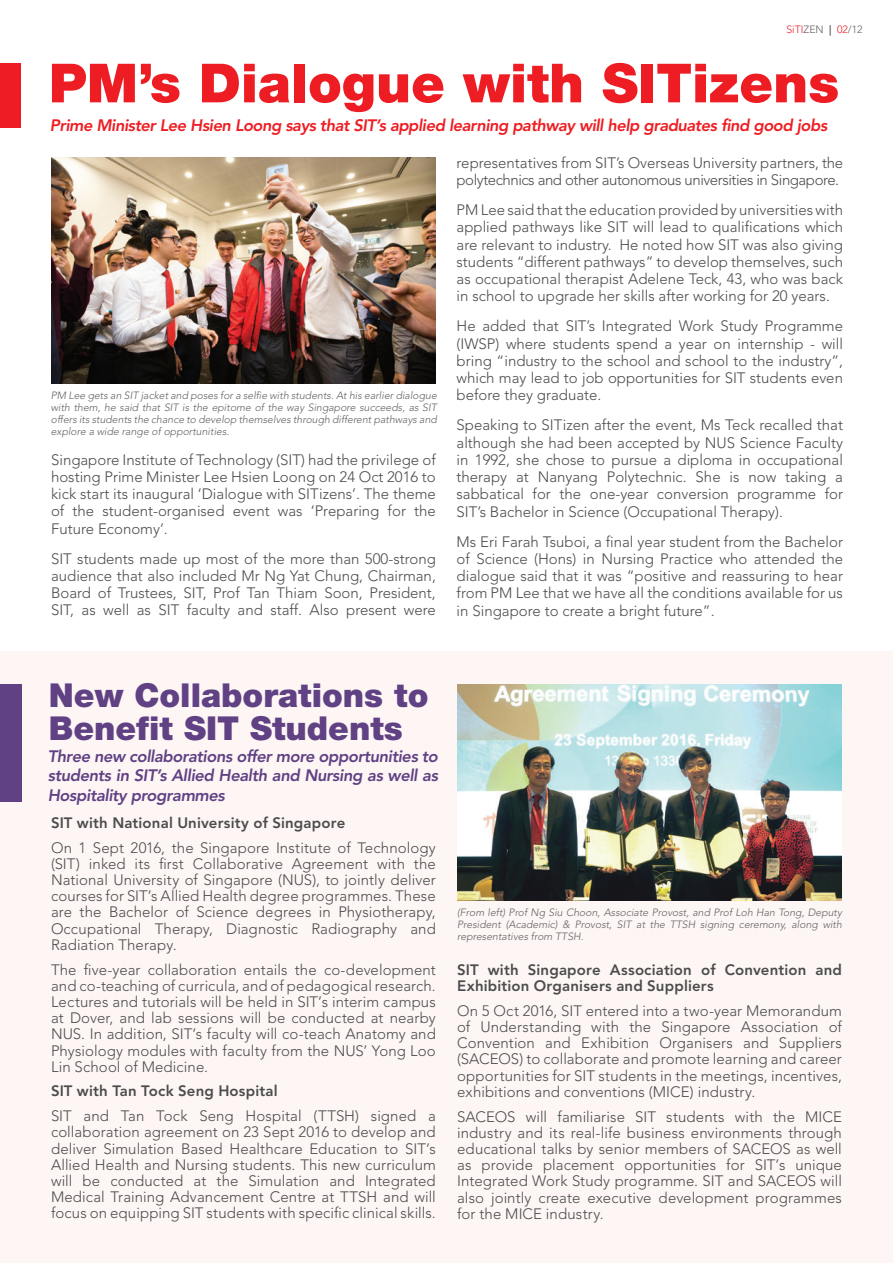
<style>
.page{position:relative;width:893px;height:1263px;background:#fff}
.page>*{position:absolute;margin:0;border:0;box-sizing:border-box;transform-origin:0 0}
.t1{font:900 54px "Helvetica Neue LT Std";color:#ee1d23}
.t2{font:900 33px/33.6px "Helvetica Neue LT Std";color:#604184}
.t3{font:italic 800 16.5px/19.8px "Avenir LT Std";letter-spacing:-.025em;color:#604184;text-align:justify}
.t4{font:italic 800 16.5px "Avenir LT Std";letter-spacing:-.03em;color:#ee1d23}
.t5{font:300 15px/16.2px "Avenir LT Std";color:#4b4c4d;text-align:justify}
.t6{font:800 15px/16.2px "Avenir LT Std";letter-spacing:.01em;color:#4b4c4d}
.t7{font:300 15px/17.2px "Avenir LT Std";letter-spacing:-.03em;color:#4b4c4d}
.t8{font:italic 300 10.5px/12px "Avenir LT Std";color:#636366;text-align:justify}
.t9{font:300 10.5px "Avenir LT Std";color:#ee1d23}
.s1{color:#636366}
.s2{font-weight:800;color:#636366}
</style>
<div class="page">
<div style="left:0;top:651px;width:893px;height:612px;background:#fef6f5"></div>
<div style="left:0;top:64px;width:21px;height:64px;background:#ee1d23"></div>
<div style="left:0;top:684px;width:21px;height:118px;background:#604184"></div>
<img style="left:51px;top:157px;width:385px;height:226px">
<img style="left:457px;top:684px;width:385px;height:216px">
<p class="t9" style="left:786px;top:24px;width:78px">SiTI<span class="s1">ZEN</span> <span class="s2">|</span> 02<span class="s1">/12</span></p>
<h1 class="t1" style="left:49px;top:51px;width:792px">PM’s Dialogue with SITizens</h1>
<p class="t4" style="left:50px;top:116px;width:779px">Prime Minister Lee Hsien Loong says that SIT’s applied learning pathway will help graduates find good jobs</p>
<p class="t8" style="left:51px;top:390px;width:388px">PM Lee gets an SIT jacket and poses for a selfie with students. At his earlier dialogue with them, he said that SIT is the epitome of the way Singapore succeeds, as SIT offers its students the chance to develop themselves through different pathways and explore a wide range of opportunities.</p>
<p class="t5" style="left:51px;top:451px;width:386px;line-height:17.2px">Singapore Institute of Technology (SIT) had the privilege of hosting Prime Minister Lee Hsien Loong on 24 Oct 2016 to kick start its inaugural ‘Dialogue with SITizens’. The theme of the student-organised event was ‘Preparing for the Future Economy’.</p>
<p class="t5" style="left:51px;top:550px;width:386px;line-height:17.2px">SIT students made up most of the more than 500-strong audience that also included Mr Ng Yat Chung, Chairman, Board of Trustees, SIT, Prof Tan Thiam Soon, President, SIT, as well as SIT faculty and staff. Also present were</p>
<p class="t7" style="left:457px;top:154px;width:388px">representatives from SIT’s Overseas University partners, the polytechnics and other autonomous universities in Singapore.</p>
<p class="t5" style="left:457px;top:201px;width:388px;line-height:17.2px">PM Lee said that the education provided by universities with applied pathways like SIT will lead to qualifications which are relevant to industry. He noted how SIT was also giving students “different pathways” to develop themselves, such as occupational therapist Adelene Teck, 43, who was back in school to upgrade her skills after working for 20 years.</p>
<p class="t5" style="left:457px;top:318px;width:388px;line-height:17.2px">He added that SIT’s Integrated Work Study Programme (IWSP) where students spend a year on internship - will bring “industry to the school and school to the industry”, which may lead to job opportunities for SIT students even before they graduate.</p>
<p class="t5" style="left:457px;top:417px;width:388px;line-height:17.2px">Speaking to SITizen after the event, Ms Teck recalled that although she had been accepted by NUS Science Faculty in 1992, she chose to pursue a diploma in occupational therapy at Nanyang Polytechnic. She is now taking a sabbatical for the one-year conversion programme for SIT’s Bachelor in Science (Occupational Therapy).</p>
<p class="t5" style="left:457px;top:533px;width:388px;line-height:17.2px">Ms Eri Farah Tsuboi, a final year student from the Bachelor of Science (Hons) in Nursing Practice who attended the dialogue said that it was “positive and reassuring to hear from PM Lee that we have all the conditions available for us in Singapore to create a bright future”.</p>
<h2 class="t2" style="left:49px;top:678px;width:381px">New Collaborations to<br>Benefit SIT Students</h2>
<p class="t3" style="left:48px;top:746px;width:392px">Three new collaborations offer more opportunities to students in SIT’s Allied Health and Nursing as well as Hospitality programmes</p>
<p class="t6" style="left:51px;top:815px;width:296px">SIT with National University of Singapore</p>
<p class="t5" style="left:51px;top:839px;width:386px">On 1 Sept 2016, the Singapore Institute of Technology (SIT) inked its first Collaborative Agreement with the National University of Singapore (NUS), to jointly deliver courses for SIT’s Allied Health degree programmes. These are the Bachelor of Science degrees in Physiotherapy, Occupational Therapy, Diagnostic Radiography and Radiation Therapy.</p>
<p class="t5" style="left:51px;top:961px;width:386px">The five-year collaboration entails the co-development and co-teaching of curricula, and of pedagogical research.<br>Lectures and tutorials will be held in SIT’s interim campus at Dover, and lab sessions will be conducted at nearby NUS. In addition, SIT’s faculty will co-teach Anatomy and Physiology modules with faculty from the NUS’ Yong Loo Lin School of Medicine.</p>
<p class="t6" style="left:51px;top:1083px;width:228px">SIT with Tan Tock Seng Hospital</p>
<p class="t5" style="left:51px;top:1108px;width:386px">SIT and Tan Tock Seng Hospital (TTSH) signed a collaboration agreement on 23 Sept 2016 to develop and deliver Simulation Based Healthcare Education to SIT’s Allied Health and Nursing students. This new curriculum will be conducted at the Simulation and Integrated Medical Training Advancement Centre at TTSH and will focus on equipping SIT students with specific clinical skills.</p>
<p class="t8" style="left:457px;top:907px;width:386px">(From left) Prof Ng Siu Choon, Associate Provost, and Prof Loh Han Tong, Deputy President (Academic) &amp; Provost, SIT at the TTSH signing ceremony, along with representatives from TTSH.</p>
<p class="t6" style="left:457px;top:962px;width:386px">SIT with Singapore Association of Convention and<br>Exhibition Organisers and Suppliers</p>
<p class="t5" style="left:457px;top:1003px;width:386px">On 5 Oct 2016, SIT entered into a two-year Memorandum of Understanding with the Singapore Association of Convention and Exhibition Organisers and Suppliers (SACEOS) to collaborate and promote learning and career opportunities for SIT students in the meetings, incentives, exhibitions and conventions (MICE) industry.</p>
<p class="t5" style="left:457px;top:1108px;width:386px">SACEOS will familiarise SIT students with the MICE industry and its real-life business environments through educational talks by senior members of SACEOS as well as provide placement opportunities for SIT’s unique Integrated Work Study programme. SIT and SACEOS will also jointly create executive development programmes for the MICE industry.</p>
</div>
